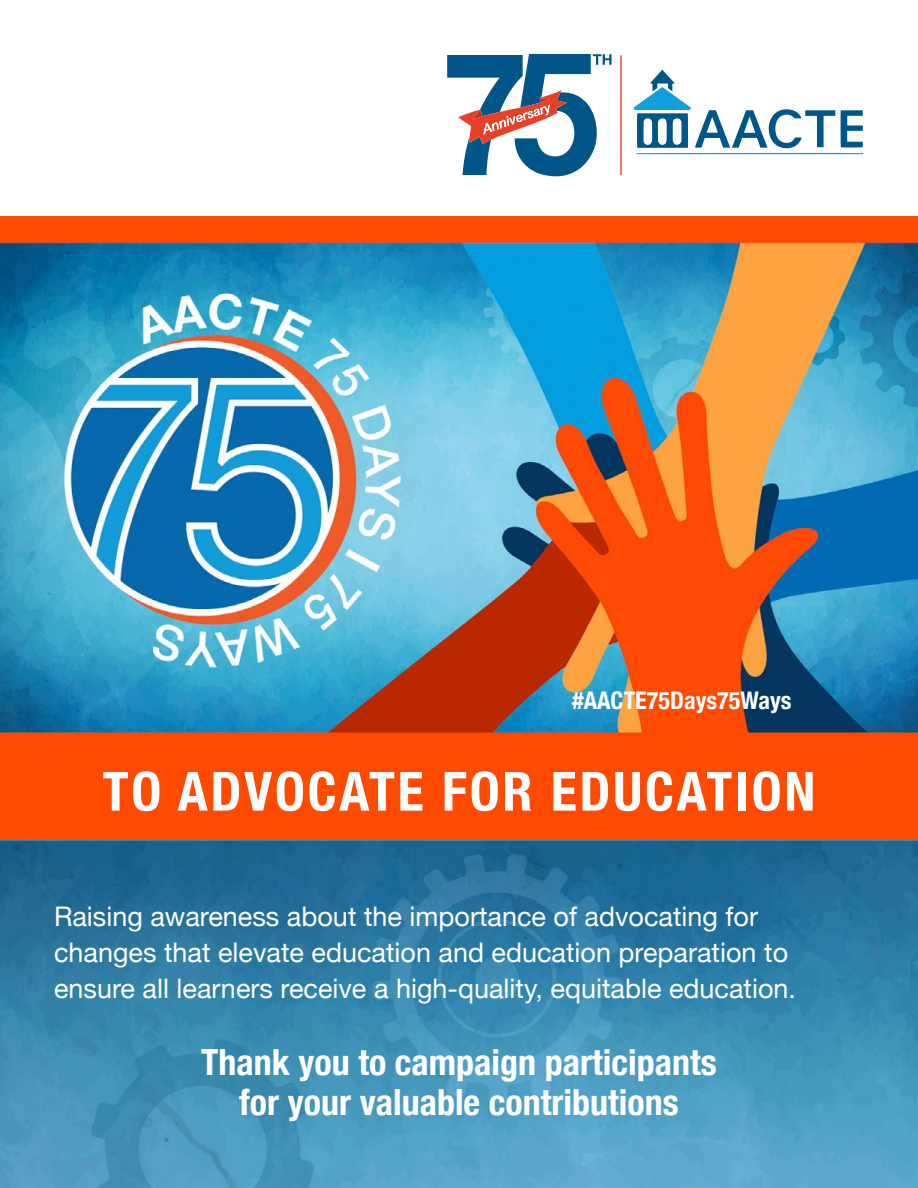
<style>
.page{position:relative;width:918px;height:1188px;background:#fff}
.page>*{position:absolute;margin:0;border:0;box-sizing:border-box;transform-origin:0 0}
.t1{font:700 condensed 54px "Helvetica Neue";letter-spacing:.05em;color:#fff}
.t2{font:700 condensed 36px/40.5px "Helvetica Neue";color:#fff;text-align:center}
.t3{font:27px/36px "Helvetica Neue";color:#fff}
.t4{font:700 condensed 24.3px "Helvetica Neue";color:#fff}
</style>
<div class="page">
<img style="left:0;top:216px;width:918px;height:521px">
<svg style="left:620px;top:55px;width:2px;height:120px"></svg>
<svg style="left:634px;top:70px;width:229px;height:84px"></svg>
<svg style="left:447px;top:54px;width:165px;height:122px"></svg>
<img style="left:0;top:840px;width:918px;height:348px">
<div style="left:0;top:737px;width:918px;height:103px;background:#ff4b01"></div>
<p class="t4" style="left:572px;top:680px;width:221px">#AACTE75Days75Ways</p>
<h1 class="t1" style="left:103px;top:747px;width:714px">TO ADVOCATE FOR EDUCATION</h1>
<p class="t3" style="left:54px;top:900px;width:744px">Raising awareness about the importance of advocating for changes that elevate education and education preparation to ensure all learners receive a high-quality, equitable education.</p>
<h2 class="t2" style="left:201px;top:1039px;width:517px">Thank you to campaign participants for your valuable contributions</h2>
</div>
